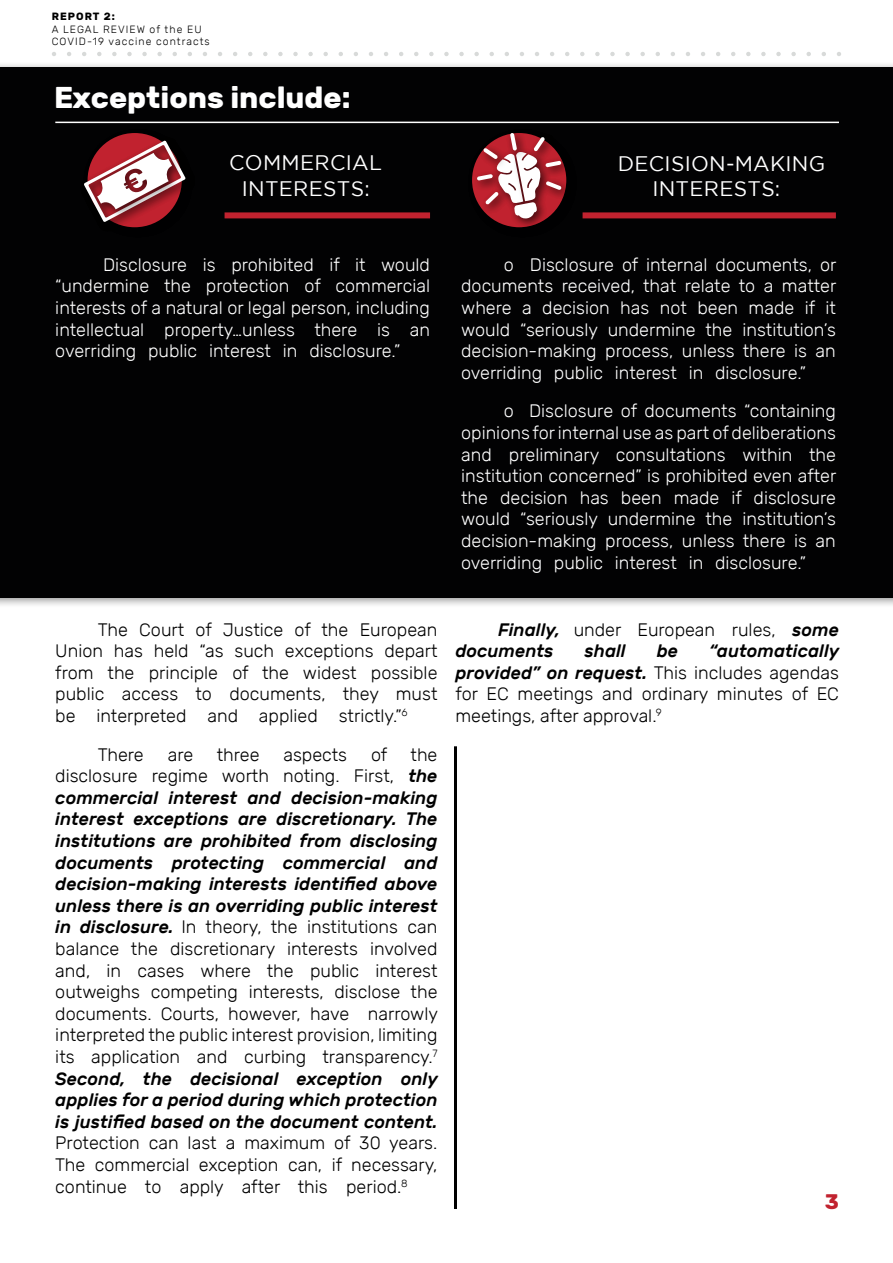
<style>
.page{position:relative;width:893px;height:1263px;background:#fff}
.page>*{position:absolute;margin:0;border:0;box-sizing:border-box;transform-origin:0 0}
.t1{font:700 30px "Rubik";color:#fff}
.t2{font:21px/25.2px "Gotham";letter-spacing:.015em;color:#fff;text-align:center}
.t3{font:700 21px "Rubik";color:#c1222f}
.t4{font:300 18px/21.6px "Rubik";color:#fff;text-align:justify}
.t5{font:italic 500 18px/21.6px "Rubik";color:#000;text-align:justify}
.t6{font:300 18px/21.6px "Rubik";color:#000;text-align:justify}
.t7{font:300 10.5px/12.6px "Rubik";letter-spacing:.1em;color:#000}
.t8{font:700 10.5px "Rubik";letter-spacing:.1em;color:#000}
.s1{font-weight:300;font-style:normal}
.s2{font-weight:500;font-style:italic}
</style>
<div class="page">
<svg style="left:69px;top:52px;width:757px;height:4px"></svg>
<div style="left:0;top:62px;width:893px;height:546px;background:#000;opacity:.4"></div>
<div style="left:0;top:67px;width:893px;height:530px;background:#020203"></div>
<div style="left:225px;top:212px;width:205px;height:6px;background:#c1222f"></div>
<div style="left:583px;top:212px;width:253px;height:6px;background:#c1222f"></div>
<div style="left:509px;top:198px;width:39px;height:31px;background:#000;opacity:.4"></div>
<div style="left:541px;top:156px;width:31px;height:22px;background:#000;opacity:.4"></div>
<div style="left:472px;top:170px;width:32px;height:21px;background:#c0212e"></div>
<div style="left:542px;top:177px;width:30px;height:24px;background:#000;opacity:.4"></div>
<svg style="left:477px;top:133px;width:85px;height:86px;background:#ad5b62"></svg>
<svg style="left:84px;top:140px;width:102px;height:82px"></svg>
<hr style="left:55px;top:122px;width:784px;height:1px;background:#fff">
<hr style="left:454px;top:746px;width:3px;height:463px;background:#000">
<p class="t8" style="left:52px;top:10px;width:65px">REPORT 2:</p>
<p class="t7" style="left:52px;top:23px;width:159px">A LEGAL REVIEW of the EU<br>COVID-19 vaccine contracts</p>
<h1 class="t1" style="left:54px;top:80px;width:298px">Exceptions include:</h1>
<p class="t2" style="left:229px;top:150px;width:154px">COMMERCIAL<br>INTERESTS:</p>
<p class="t2" style="left:607px;top:150px;width:220px">●DECISION-MAKING<br>INTERESTS:</p>
<p class="t4" style="left:55px;top:254px;width:376px;text-indent:43px">●Disclosure is prohibited if it would “undermine the protection of commercial interests of a natural or legal person, including intellectual property…unless there is an overriding public interest in disclosure.”</p>
<p class="t4" style="left:461px;top:254px;width:377px;text-indent:43px">o Disclosure of internal documents, or documents received, that relate to a matter where a decision has not been made if it would “seriously undermine the institution’s decision-making process, unless there is an overriding public interest in disclosure.”</p>
<p class="t4" style="left:461px;top:400px;width:377px;text-indent:43px">o Disclosure of documents “containing opinions for internal use as part of deliberations and preliminary consultations within the institution concerned” is prohibited even after the decision has been made if disclosure would “seriously undermine the institution’s decision-making process, unless there is an overriding public interest in disclosure.”</p>
<p class="t6" style="left:55px;top:619px;width:384px;text-indent:43px">The Court of Justice of the European Union has held “as such exceptions depart from the principle of the widest possible public access to documents, they must be interpreted and applied strictly.”<sup>6</sup></p>
<p class="t6" style="left:98px;top:744px;width:47px">There</p>
<p class="t6" style="left:168px;top:744px;width:27px">are</p>
<p class="t6" style="left:217px;top:744px;width:44px">three</p>
<p class="t6" style="left:283px;top:744px;width:65px">aspects</p>
<p class="t6" style="left:371px;top:744px;width:18px">of</p>
<p class="t5" style="left:55px;top:744px;width:384px;text-indent:355px"><span class="s1">the disclosure regime worth noting. First,</span> the commercial interest and decision-making interest exceptions are discretionary. The institutions are prohibited from disclosing documents protecting commercial and decision-making interests identified above unless there is an overriding public interest in disclosure. <span class="s1">In theory, the institutions can balance the discretionary interests involved and, in cases where the public interest outweighs competing interests, disclose the documents. Courts, however, have narrowly interpreted the public interest provision, limiting its application and curbing transparency.</span><sup>7<br></sup>Second, the decisional exception only applies for a period during which protection is justified based on the document content.</p>
<p class="t6" style="left:55px;top:1132px;width:384px">Protection can last a maximum of 30 years.<br>The commercial exception can, if necessary, continue to apply after this period.<sup>8</sup></p>
<p class="t5" style="left:455px;top:619px;width:385px;text-indent:43px">Finally, <span class="s1">under European rules,</span> some documents</p>
<p class="t6" style="left:455px;top:640px;width:385px;text-indent:254px"><span class="s2">“automatically provided” on request.</span> This includes agendas for EC meetings and ordinary minutes of EC meetings, after approval.<sup>9</sup></p>
<p class="t5" style="left:584px;top:640px;width:43px">shall</p>
<p class="t5" style="left:657px;top:640px;width:23px">be</p>
<p class="t3" style="left:825px;top:1189px;width:16px">3</p>
</div>
